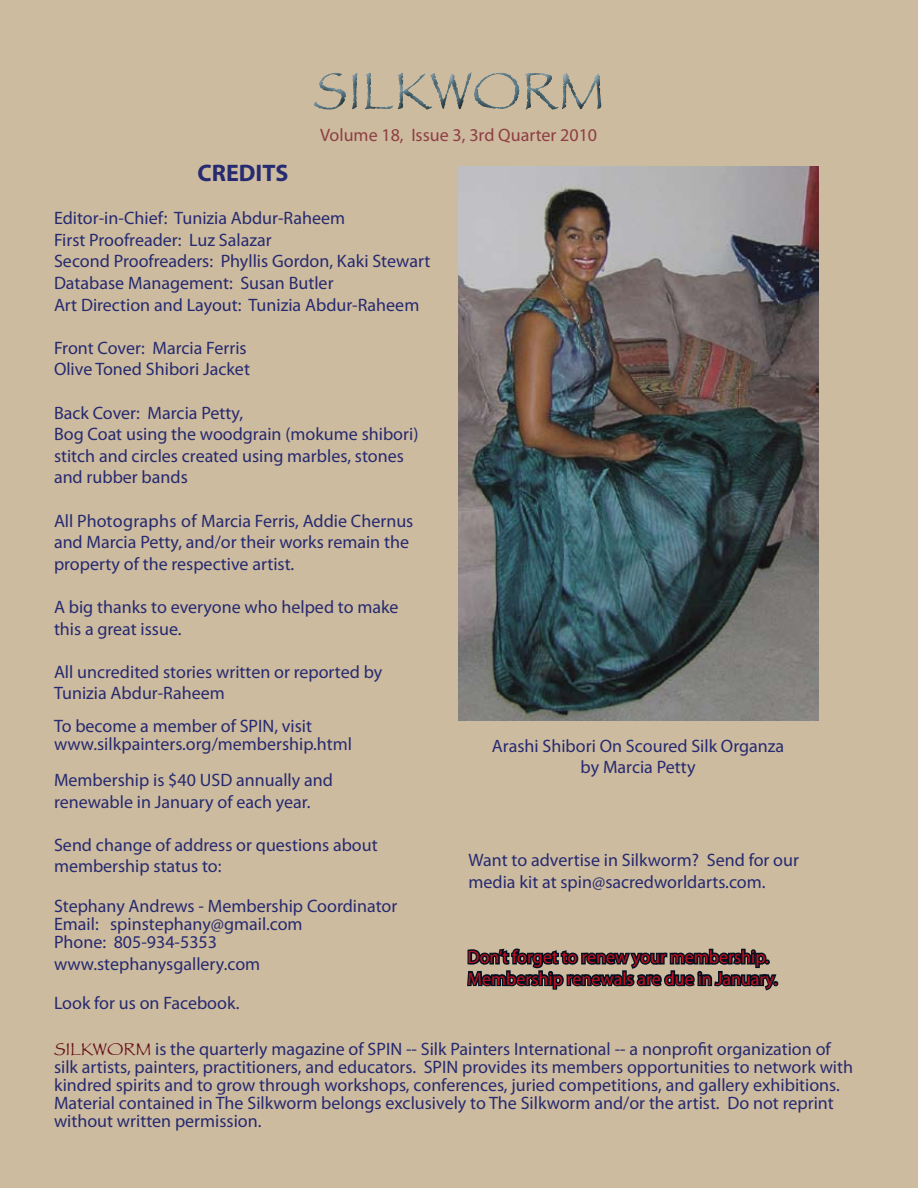
<style>
.page{position:relative;width:918px;height:1188px;background:#cdbb9f}
.page>*{position:absolute;margin:0;border:0;box-sizing:border-box;transform-origin:0 0}
.t1{font:54px "Papyrus";color:#547683}
.t2{font:700 24px "Myriad Pro";color:#262a70}
.t3{font:18px/21.6px "Myriad Pro";color:#262a70}
.t4{font:18px/21.6px "Myriad Pro";color:#c2101f}
.t5{font:18px "Myriad Pro";color:#8e3e44}
.s1{font-family:"Papyrus";color:#640e17}
</style>
<div class="page">
<img style="left:458px;top:166px;width:360px;height:554px">
<div style="left:305px;top:66px;width:307px;height:55px;background:#000;opacity:.75"></div>
<svg style="left:467px;top:948px;width:312px;height:43px"></svg>
<h1 class="t1" style="left:313px;top:58px;width:293px">SILKWORM</h1>
<p class="t5" style="left:320px;top:124px;width:279px">Volume 18, Issue 3, 3rd Quarter 2010</p>
<h2 class="t2" style="left:198px;top:157px;width:92px">CREDITS</h2>
<p class="t3" style="left:54px;top:207px;width:378px">Editor-in-Chief: Tunizia Abdur-Raheem<br>First Proofreader: Luz Salazar<br>Second Proofreaders: Phyllis Gordon, Kaki Stewart Database Management: Susan Butler<br>Art Direction and Layout: Tunizia Abdur-Raheem</p>
<p class="t3" style="left:54px;top:337px;width:197px">Front Cover: Marcia Ferris<br>Olive Toned Shibori Jacket</p>
<p class="t3" style="left:54px;top:402px;width:366px">Back Cover: Marcia Petty,<br>Bog Coat using the woodgrain (mokume shibori) stitch and circles created using marbles, stones and rubber bands</p>
<p class="t3" style="left:54px;top:510px;width:361px">All Photographs of Marcia Ferris, Addie Chernus and Marcia Petty, and/or their works remain the property of the respective artist.</p>
<p class="t3" style="left:54px;top:596px;width:346px">A big thanks to everyone who helped to make this a great issue.</p>
<p class="t3" style="left:54px;top:661px;width:330px">All uncredited stories written or reported by<br>Tunizia Abdur-Raheem</p>
<p class="t3" style="left:54px;top:717px;width:300px;line-height:18px">To become a member of SPIN, visit www.silkpainters.org/membership.html</p>
<p class="t3" style="left:54px;top:769px;width:281px">Membership is $40 USD annually and renewable in January of each year.</p>
<p class="t3" style="left:54px;top:834px;width:325px">Send change of address or questions about membership status to:</p>
<p class="t3" style="left:54px;top:897px;width:345px;line-height:18px">Stephany Andrews - Membership Coordinator<br>Email: spinstephany@gmail.com<br>Phone: 805-934-5353</p>
<p class="t3" style="left:54px;top:943px;width:208px;line-height:39.6px">www.stephanysgallery.com<br>Look for us on Facebook.</p>
<p class="t3" style="left:54px;top:1039px;width:801px;line-height:18px"><span class="s1">SILKWORM</span> is the quarterly magazine of SPIN -- Silk Painters International -- a nonprofit organization of silk artists, painters, practitioners, and educators. SPIN provides its members opportunities to network with kindred spirits and to grow through workshops, conferences, juried competitions, and gallery exhibitions.<br>Material contained in The Silkworm belongs exclusively to The Silkworm and/or the artist. Do not reprint without written permission.</p>
<p class="t3" style="left:492px;top:734px;width:294px;text-align:center">Arashi Shibori On Scoured Silk Organza by Marcia Petty</p>
<p class="t3" style="left:469px;top:849px;width:332px">Want to advertise in Silkworm? Send for our media kit at spin@sacredworldarts.com.</p>
<p class="t4" style="left:468px;top:946px;width:311px">Don’t forget to renew your membership.<br>Membership renewals are due in January.</p>
</div>
